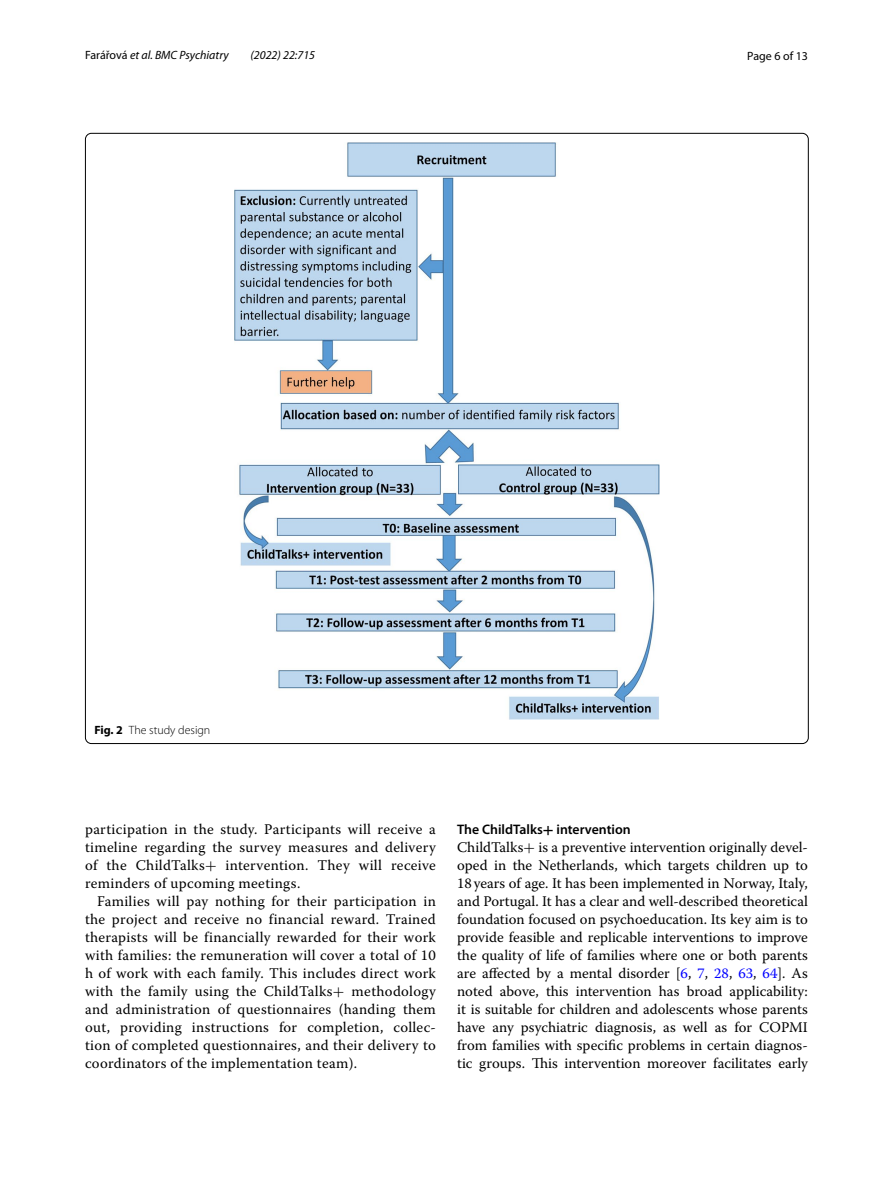
<style>
.page{position:relative;width:893px;height:1187px;background:#fff}
.page>*{position:absolute;margin:0;border:0;box-sizing:border-box;transform-origin:0 0}
.t1{font:14.7px/18px "Warnock Pro";letter-spacing:.02em;color:#000;text-align:justify}
.t2{font:600 13.8px "Myriad Pro";color:#000}
.t3{font:italic 12px "Myriad Pro";color:#000}
.t4{font:300 12px "Myriad Pro";color:#000}
.t5{font:12px "Myriad Pro";color:#000}
.s1{font-style:normal}
.s2{font-weight:700}
.s3{font-family:"MTSY"}
.s4{font-family:"SPSMTSYB Bold";font-weight:400}
.s5{color:#00f}
</style>
<div class="page">
<img style="left:234px;top:142px;width:425px;height:577px">
<p class="t3" style="left:85px;top:48px;width:145px"><span class="s1">Farářová</span> et al. BMC Psychiatry</p>
<p class="t3" style="left:251px;top:48px;width:66px">(2022) 22:715</p>
<p class="t5" style="left:747px;top:48px;width:62px">Page 6 of 13</p>
<p class="t4" style="left:94px;top:723px;width:117px"><span class="s2">Fig. 2</span> The study design</p>
<p class="t1" style="left:85px;top:820px;width:352px">participation in the study. Participants will receive a timeline regarding the survey measures and delivery of the ChildTalks<span class="s3">+</span> intervention. They will receive reminders of upcoming meetings.</p>
<p class="t1" style="left:85px;top:892px;width:352px;text-indent:12px">Families will pay nothing for their participation in the project and receive no financial reward. Trained therapists will be financially rewarded for their work with families: the remuneration will cover a total of 10 h of work with each family. This includes direct work with the family using the ChildTalks<span class="s3">+</span> methodology and administration of questionnaires (handing them out, providing instructions for completion, collec&shy;tion of completed questionnaires, and their delivery to coordinators of the implementation team).</p>
<p class="t2" style="left:457px;top:820px;width:175px">The ChildTalks<span class="s4">+</span> intervention</p>
<p class="t1" style="left:457px;top:837px;width:352px">ChildTalks<span class="s3">+</span> is a preventive intervention originally devel&shy;oped in the Netherlands, which targets children up to 18years of age. It has been implemented in Norway, Italy, and Portugal. It has a clear and well-described theoretical foundation focused on psychoeducation. Its key aim is to provide feasible and replicable interventions to improve the quality of life of families where one or both parents are affected by a mental disorder [<span class="s5">6</span>, <span class="s5">7</span>, <span class="s5">28</span>, <span class="s5">63</span>, <span class="s5">64</span>]. As noted above, this intervention has broad applicability: it is suitable for children and adolescents whose parents have any psychiatric diagnosis, as well as for COPMI from families with specific problems in certain diagnos&shy;tic groups. This intervention moreover facilitates early</p>
</div>
